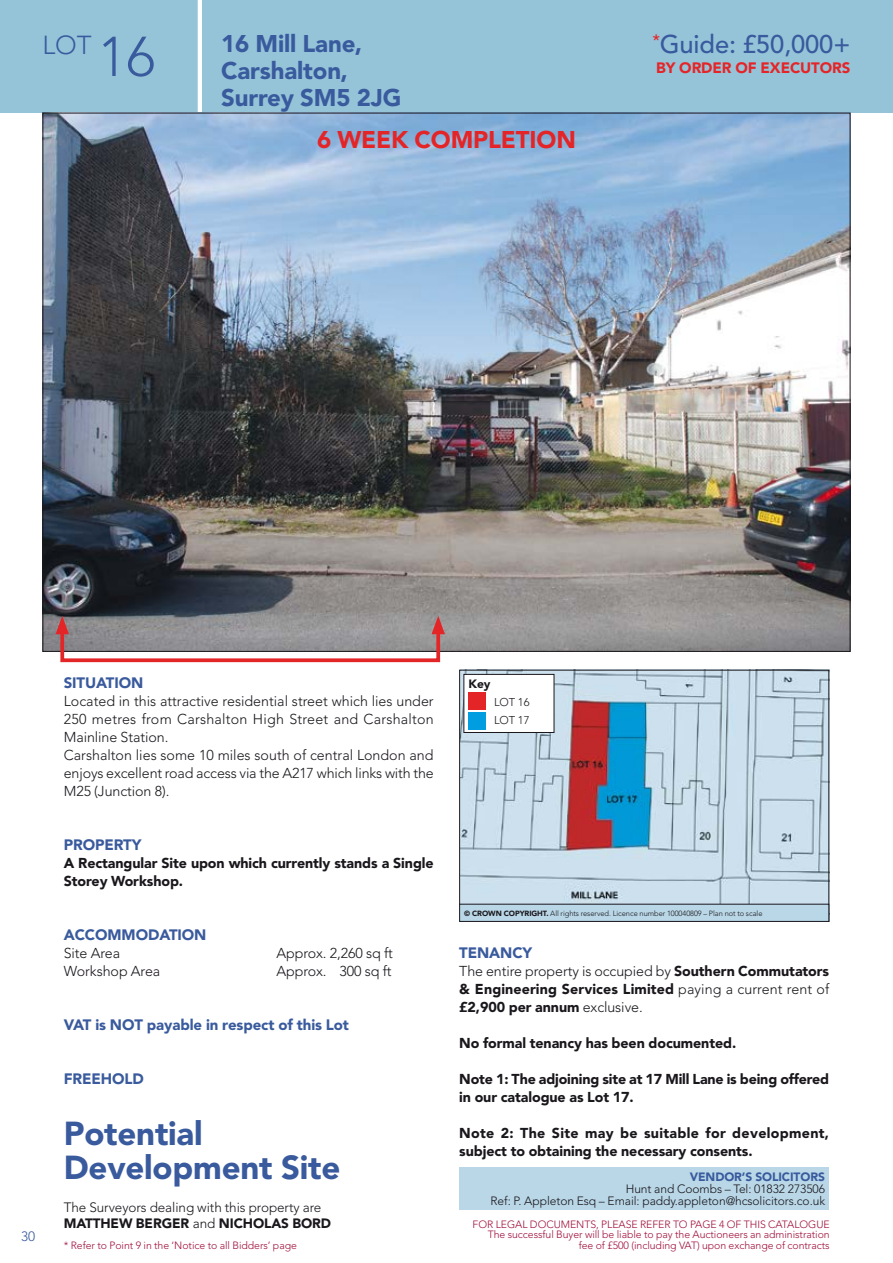
<style>
.page{position:relative;width:893px;height:1263px;background:#fff}
.page>*{position:absolute;margin:0;border:0;box-sizing:border-box;transform-origin:0 0}
.t1{font:900 33px/34.5px "Avenir LT Std";letter-spacing:-.005em;color:#395a9d}
.t2{font:300 25.8px "Avenir LT Std";color:#395a9d}
.t3{font:500 25.5px "Avenir LT Std";letter-spacing:-.005em;color:#395a9d}
.t4{font:900 24px/27px "Avenir LT Std";letter-spacing:-.005em;color:#395a9d}
.t5{font:900 24px "Avenir LT Std";letter-spacing:-.005em;color:#e42528}
.t6{font:900 15px "Avenir LT Std";letter-spacing:-.005em;color:#395a9d}
.t7{font:900 15px "Avenir LT Std";letter-spacing:-.005em;color:#e42528}
.t8{font:900 14.25px/18px "Avenir LT Std";letter-spacing:-.005em;color:#1a171c}
.t9{font:300 14.25px/18px "Avenir LT Std";color:#1a171c}
.t10{font:300 13.5px/16.5px "Avenir LT Std";letter-spacing:-.005em;color:#1a171c}
.t11{font:300 13.5px "Avenir LT Std";color:#395a9d}
.t12{font:300 12px/12px "Avenir LT Std";letter-spacing:-.005em;color:#1a171c;text-align:right}
.t13{font:900 12px "Avenir LT Std";letter-spacing:-.005em;color:#395a9d}
.t14{font:900 12px "Avenir LT Std";color:#1a171c}
.t15{font:300 11.25px/17.7px "Avenir LT Std";letter-spacing:-.005em;color:#1a171c}
.t16{font:300 10.5px/10.5px "Avenir LT Std";letter-spacing:-.005em;color:#a00f3b;text-align:right}
.t17{font:300 7.5px "Avenir LT Std";letter-spacing:-.005em;color:#1a171c}
.s1{font-size:55.5px}
.s2{font-weight:900}
.s3{font-weight:300}
</style>
<div class="page">
<div style="left:0;top:0;width:893px;height:113px;background:#95c4d9"></div>
<hr style="left:198px;top:0;width:4px;height:113px;background:#fff">
<img style="left:45px;top:115px;width:803px;height:535px">
<div style="left:459px;top:1167px;width:370px;height:43px;background:#b9d7e7"></div>
<div style="left:60px;top:625px;width:380px;height:37px;border:4px solid #e42528"></div>
<svg style="left:56px;top:616px;width:13px;height:18px"></svg>
<svg style="left:431px;top:616px;width:14px;height:18px"></svg>
<img style="left:461px;top:672px;width:366px;height:232px">
<div style="left:460px;top:904px;width:369px;height:17px;background:#b9d7e7"></div>
<div style="left:459px;top:904px;width:370px;height:18px;border:1px solid #1a171c"></div>
<svg style="left:463px;top:674px;width:92px;height:59px"></svg>
<h2 class="t2" style="left:43px;top:30px;width:114px">LOT <span class="s1">16</span></h2>
<h3 class="t4" style="left:221px;top:30px;width:182px">16 Mill Lane,<br>Carshalton,<br>Surrey SM5 2JG</h3>
<h3 class="t3" style="left:652px;top:30px;width:199px"><sup>*</sup>Guide: £50,000+</h3>
<p class="t7" style="left:656px;top:58px;width:196px">BY ORDER OF EXECUTORS</p>
<h3 class="t5" style="left:317px;top:125px;width:260px">6 WEEK COMPLETION</h3>
<p class="t11" style="left:21px;top:1229px;width:15px">30</p>
<p class="t6" style="left:64px;top:673px;width:81px">SITUATION</p>
<p class="t9" style="left:64px;top:692px;width:372px">Located in this attractive residential street which lies under 250 metres from Carshalton High Street and Carshalton Mainline Station.<br>Carshalton lies some 10 miles south of central London and enjoys excellent road access via the A217 which links with the M25 (Junction 8).</p>
<p class="t6" style="left:64px;top:835px;width:79px">PROPERTY</p>
<p class="t8" style="left:64px;top:854px;width:371px">A Rectangular Site upon which currently stands a Single<br>Storey Workshop.</p>
<p class="t6" style="left:64px;top:925px;width:144px">ACCOMMODATION</p>
<p class="t9" style="left:64px;top:944px;width:58px">Site Area</p>
<p class="t9" style="left:276px;top:944px;width:118px">Approx. 2,260 sq ft</p>
<p class="t9" style="left:64px;top:962px;width:98px">Workshop Area</p>
<p class="t9" style="left:276px;top:962px;width:117px">Approx. 300 sq ft</p>
<p class="t6" style="left:64px;top:1015px;width:287px">VAT is NOT payable in respect of this Lot</p>
<p class="t6" style="left:64px;top:1069px;width:82px">FREEHOLD</p>
<h1 class="t1" style="left:64px;top:1116px;width:278px">Potential<br>Development Site</h1>
<p class="t10" style="left:64px;top:1199px;width:269px">The Surveyors dealing with this property are<br><span class="s2">MATTHEW BERGER</span> and <span class="s2">NICHOLAS BORD</span></p>
<p class="t16" style="left:64px;top:1240px;width:235px">* Refer to Point 9 in the ‘Notice to all Bidders’ page</p>
<p class="t14" style="left:468px;top:677px;width:24px">Key</p>
<p class="t15" style="left:494px;top:693px;width:37px">LOT 16<br>LOT 17</p>
<p class="t17" style="left:464px;top:909px;width:300px"><span class="s2">© CROWN COPYRIGHT.</span> All rights reserved. Licence number 100040809 – Plan not to scale</p>
<p class="t6" style="left:459px;top:943px;width:75px">TENANCY</p>
<p class="t8" style="left:459px;top:962px;width:372px;text-align:justify"><span class="s3">The entire property is occupied by</span> Southern Commutators &amp; Engineering Services Limited <span class="s3">paying a current rent of </span>£2,900 per annum <span class="s3">exclusive.</span></p>
<p class="t8" style="left:459px;top:1034px;width:279px">No formal tenancy has been documented.</p>
<p class="t8" style="left:459px;top:1070px;width:371px">Note 1: The adjoining site at 17 Mill Lane is being offered in our catalogue as Lot 17.</p>
<p class="t8" style="left:459px;top:1124px;width:371px">Note 2: The Site may be suitable for development, subject to obtaining the necessary consents.</p>
<p class="t13" style="left:690px;top:1169px;width:137px">VENDOR’S SOLICITORS</p>
<p class="t12" style="left:490px;top:1182px;width:336px">Hunt and Coombs – Tel: 01832 273506<br>Ref: P. Appleton Esq – Email: paddy.appleton@hcsolicitors.co.uk</p>
<p class="t16" style="left:473px;top:1219px;width:359px">FOR LEGAL DOCUMENTS, PLEASE REFER TO PAGE 4 OF THIS CATALOGUE<br>The successful Buyer will be liable to pay the Auctioneers an administration fee of £500 (including VAT) upon exchange of contracts</p>
</div>
